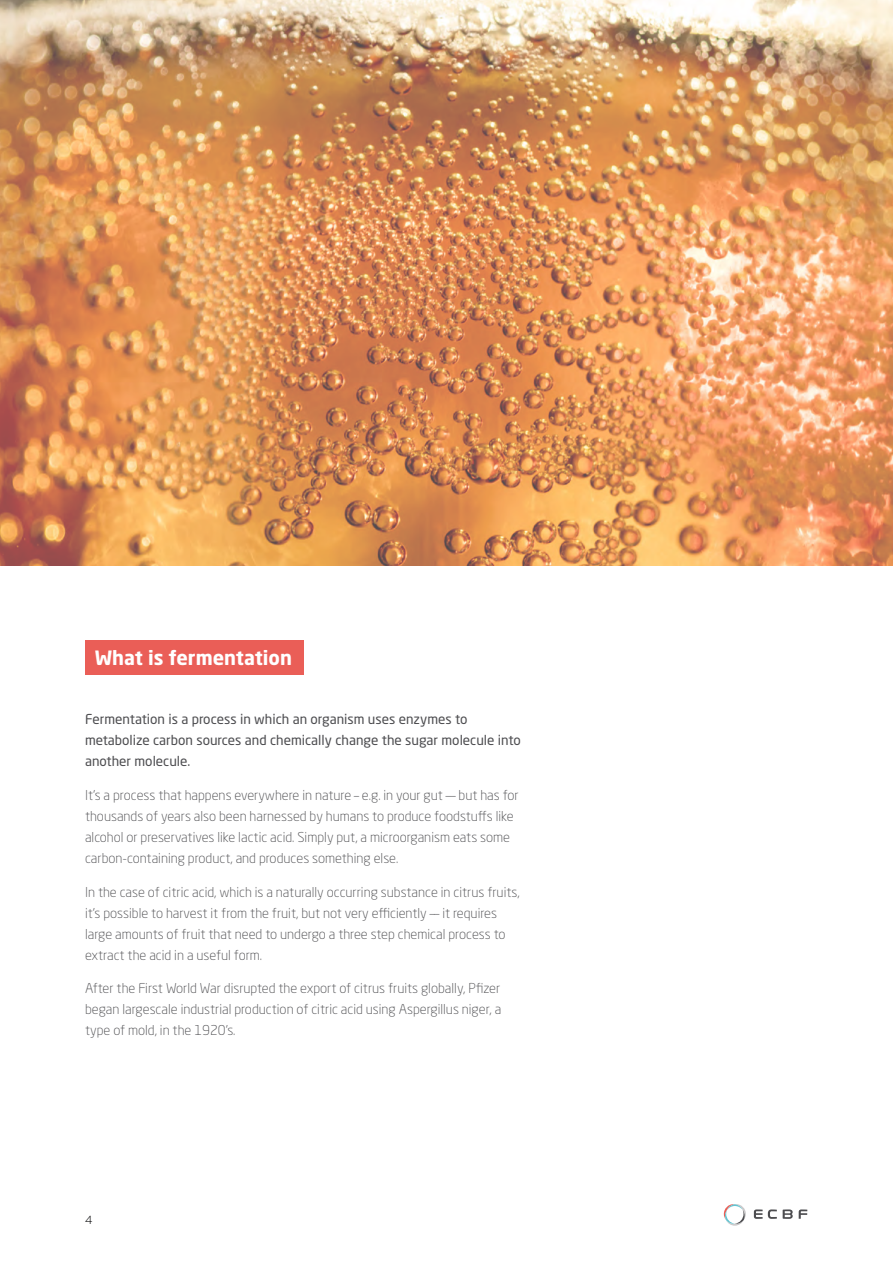
<style>
.page{position:relative;width:893px;height:1263px;background:#fff}
.page>*{position:absolute;margin:0;border:0;box-sizing:border-box;transform-origin:0 0}
.t1{font:700 19.5px "Neo Sans Pro";color:#fff}
.t2{font:300 13.5px/21px "Neo Sans Pro";color:#4d4d50}
.t3{font:13.5px/21px "Neo Sans Pro";color:#4d4d50}
.t4{font:300 12px "Indeed Sans";color:#020203}
</style>
<div class="page">
<svg style="left:754px;top:1209px;width:23px;height:10px"></svg>
<svg style="left:783px;top:1209px;width:10px;height:10px"></svg>
<svg style="left:799px;top:1209px;width:8px;height:10px"></svg>
<svg style="left:724px;top:1204px;width:22px;height:22px"></svg>
<div style="left:85px;top:640px;width:219px;height:34px;background:#ea5e57"></div>
<img style="left:0;top:0;width:893px;height:566px">
<h1 class="t1" style="left:95px;top:645px;width:198px">What is fermentation</h1>
<p class="t3" style="left:85px;top:708px;width:437px">Fermentation is a process in which an organism uses enzymes to metabolize carbon sources and chemically change the sugar molecule into another molecule.</p>
<p class="t2" style="left:85px;top:784px;width:435px">It’s a process that happens everywhere in nature – e.g. in your gut –– but has for thousands of years also been harnessed by humans to produce foodstuffs like alcohol or preservatives like lactic acid. Simply put, a microorganism eats some carbon-containing product, and produces something else.</p>
<p class="t2" style="left:85px;top:881px;width:436px">In the case of citric acid, which is a naturally occurring substance in citrus fruits, it’s possible to harvest it from the fruit, but not very efficiently –– it requires large amounts of fruit that need to undergo a three step chemical process to extract the acid in a useful form.</p>
<p class="t2" style="left:85px;top:978px;width:418px;text-align:justify">After the First World War disrupted the export of citrus fruits globally, Pfizer began largescale industrial production of citric acid using Aspergillus niger, a type of mold, in the 1920’s.</p>
<p class="t4" style="left:85px;top:1211px;width:9px">4</p>
</div>
